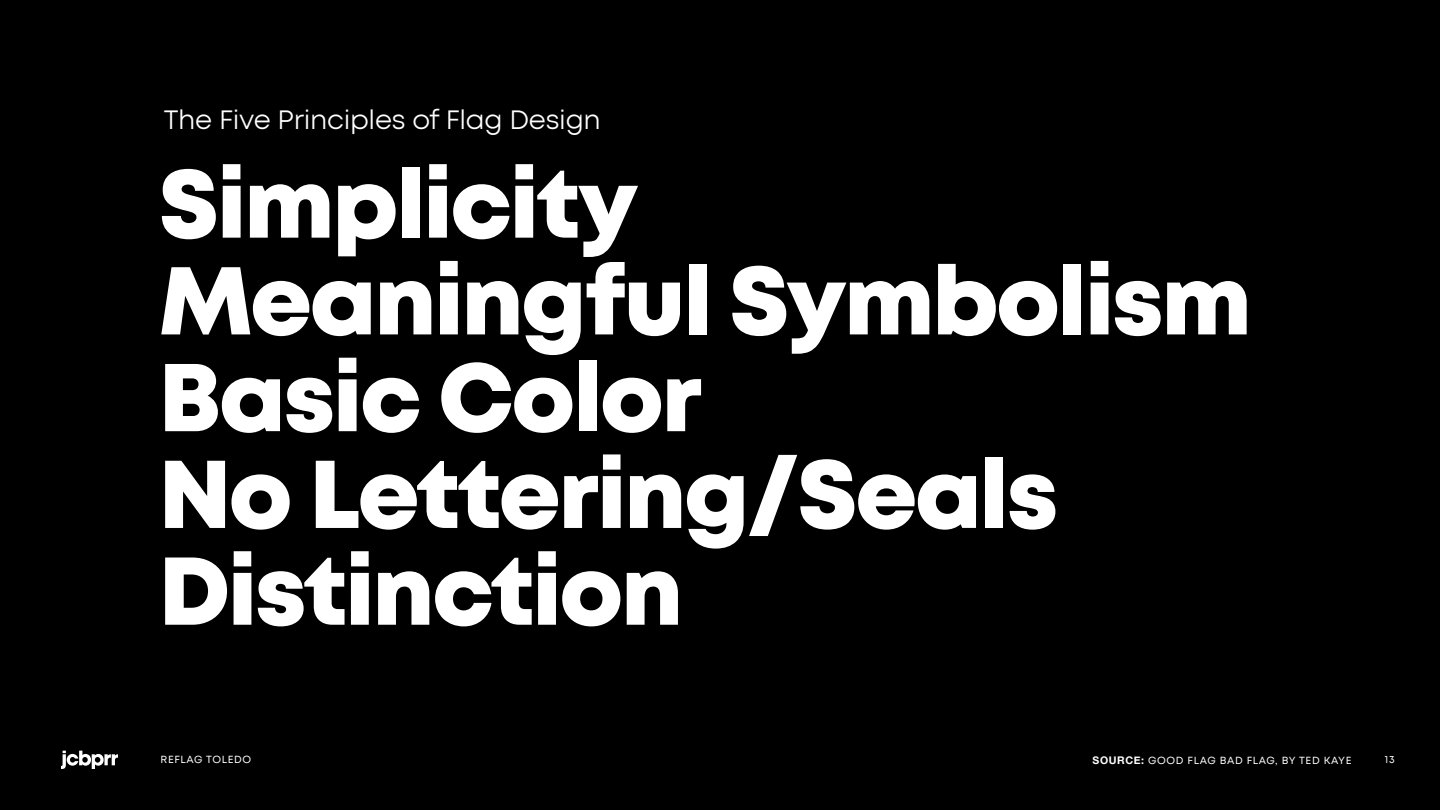
<style>
.page{position:relative;width:1440px;height:810px;background:#000}
.page>*{position:absolute;margin:0;border:0;box-sizing:border-box;transform-origin:0 0}
.t1{font:800 96px/96.8px "Mont";letter-spacing:-.02em;color:#fff}
.t2{font:27px "Mont";letter-spacing:-.01em;color:#fff}
.t3{font:10.5px "Mont";letter-spacing:.06em;color:#fff}
.s1{font-family:"Helvetica Neue";font-weight:700}
</style>
<div class="page">
<svg style="left:61px;top:751px;width:57px;height:18px"></svg>
<p class="t2" style="left:164px;top:106px;width:439px">The Five Principles of Flag Design</p>
<p class="t1" style="left:159px;top:160px;width:1095px">Simplicity<br>Meaningful Symbolism<br>Basic Color<br>No Lettering/Seals<br>Distinction</p>
<p class="t3" style="left:161px;top:754px;width:92px">REFLAG TOLEDO</p>
<p class="t3" style="left:1385px;top:754px;width:11px">13</p>
<p class="t3" style="left:1093px;top:755px;width:261px"><span class="s1">SOURCE:</span> GOOD FLAG BAD FLAG, BY TED KAYE</p>
</div>
